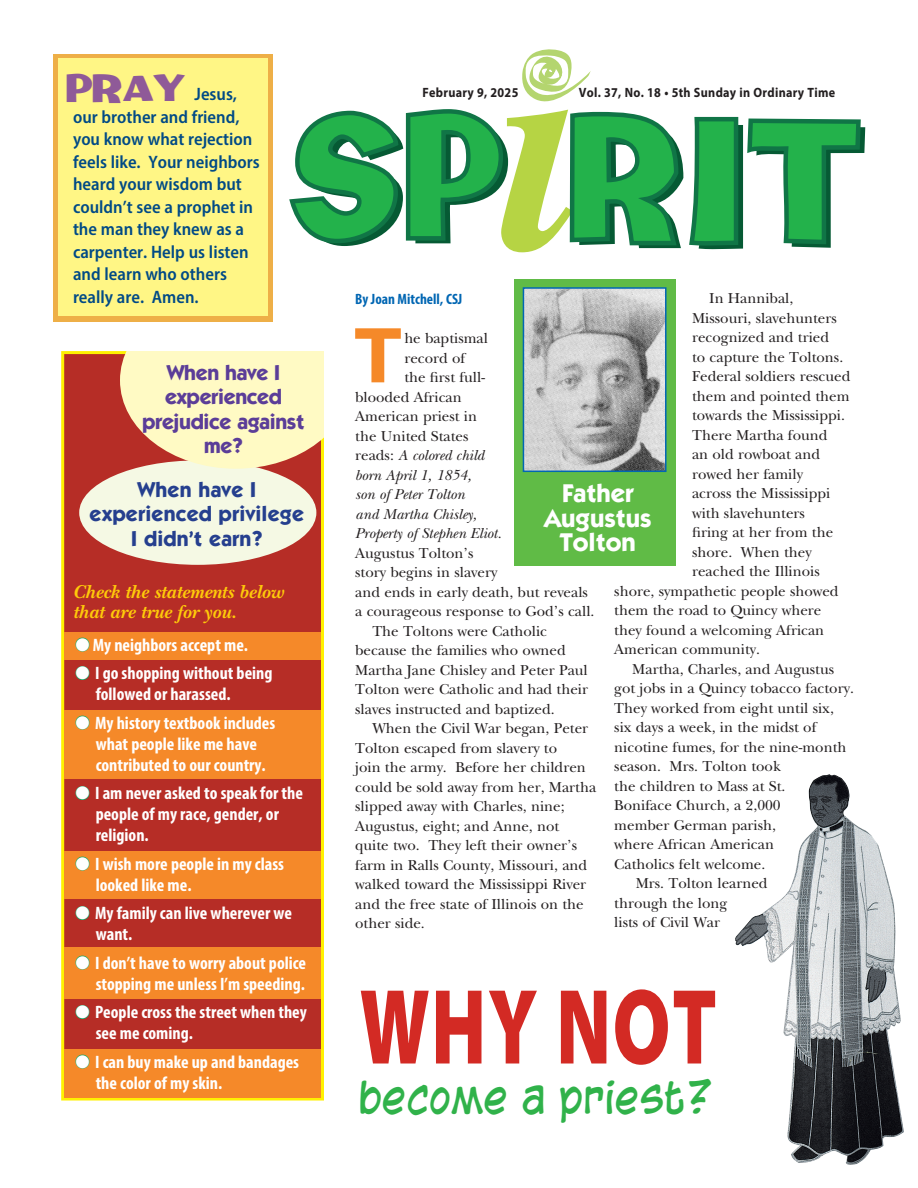
<style>
.page{position:relative;width:918px;height:1188px;background:#fff}
.page>*{position:absolute;margin:0;border:0;box-sizing:border-box;transform-origin:0 0}
.SP_Copy_1{font:900 semi-expanded 108px "Myriad Pro";letter-spacing:.02em;color:#d32a24;scale:.67 1}
.SP_Copy_1-2{font:700 semi-expanded 80.1px "Myriad Pro";color:#f58929}
.SP_Copy_1-3{font:43.5px "Blambot Casual";color:#30b24a}
.Poems_Etc{font:33px "Phoenix Chunky";color:#8f5a98;scale:1.2 1}
.SP_Copy_1-4{font:700 25.8px "ITC Kabel Std";color:#fff}
.t1{font:700 21.45px/24.3px "ITC Kabel Std";letter-spacing:.01em;color:#253f8e;text-align:center}
.t2{font:700 21.45px/24.3px "ITC Kabel Std";letter-spacing:-.015em;color:#5b3d98}
.Cutlines1{font:italic 700 19.5px/19.5px "New Baskerville Std";color:#feca0a}
.Cutlines1-2{font:700 condensed 18px/21px "Myriad Pro";color:#fff}
.t3{font:600 semi-condensed 18px/22.5px "Myriad Pro";color:#014a85}
.SP_Copy_1-5{font:15px/19.5px "New Baskerville Std";color:#231f20}
.SP_Copy_1-6{font:italic 15px "New Baskerville Std";color:#231f20}
.Cutlines1-3{font:700 condensed 15px "Myriad Pro";color:#0166b3}
.Date{font:700 13.5px "Myriad Pro";letter-spacing:.025em;color:#231f20;scale:.9 1}
.s1{font-style:normal}
.s2{color:#00ab66}
</style>
<div class="page">
<div style="left:61px;top:351px;width:263px;height:750px;background:#b62d26;border:3px solid #fff101"></div>
<div style="left:79px;top:460px;width:237px;height:105px;background:#f5f9e4;border-radius:50%"></div>
<div style="left:120px;top:292px;width:232px;height:177px;background:#fffac4;border-radius:50%"></div>
<div style="left:324px;top:302px;width:37px;height:235px;background:#fff"></div>
<div style="left:106px;top:291px;width:230px;height:60px;background:#fff"></div>
<div style="left:64px;top:632px;width:257px;height:28px;background:#f58929"></div>
<div style="left:64px;top:852px;width:257px;height:47px;background:#f58929"></div>
<div style="left:64px;top:1050px;width:257px;height:48px;background:#f58929"></div>
<div style="left:64px;top:948px;width:257px;height:51px;background:#f58929"></div>
<div style="left:64px;top:710px;width:257px;height:69px;background:#f58929"></div>
<div style="left:53px;top:54px;width:219px;height:268px;background:#eeaf47"></div>
<div style="left:59px;top:58px;width:209px;height:258px;background:#fff685"></div>
<div style="left:514px;top:279px;width:162px;height:287px;background:#60bb46"></div>
<img style="left:526px;top:290px;width:138px;height:179px">
<div style="left:523px;top:287px;width:144px;height:185px;border:2px solid #0166b3"></div>
<img style="left:735px;top:775px;width:169px;height:390px">
<svg style="left:289px;top:49px;width:576px;height:203px"></svg>
<p class="Poems_Etc" style="left:65px;top:68px;width:103px">PRAY</p>
<p class="t3" style="left:73px;top:83px;width:188px;text-indent:122px">Jesus, our brother and friend, you know what rejection feels like. Your neighbors heard your wisdom but couldn’t see a prophet in the man they knew as a carpenter. Help us listen and learn who others really are. Amen.</p>
<p class="Date" style="left:422px;top:83px;width:108px">February 9, 2025</p>
<p class="Date" style="left:579px;top:83px;width:286px">Vol. 37, No. 18 • 5th Sunday in Ordinary Time</p>
<p class="SP_Copy_1-5" style="left:709px;top:289px;width:86px">In Hannibal,</p>
<p class="SP_Copy_1-5" style="left:692px;top:308px;width:146px">Missouri, slavehunters</p>
<p class="SP_Copy_1-5" style="left:692px;top:328px;width:138px">recognized and tried</p>
<p class="SP_Copy_1-5" style="left:692px;top:347px;width:153px">to capture the Toltons.</p>
<p class="SP_Copy_1-5" style="left:692px;top:367px;width:160px">Federal soldiers rescued</p>
<p class="SP_Copy_1-5" style="left:692px;top:386px;width:159px">them and pointed them</p>
<p class="SP_Copy_1-5" style="left:692px;top:406px;width:154px">towards the Mississippi.</p>
<p class="SP_Copy_1-5" style="left:692px;top:425px;width:137px">There Martha found</p>
<p class="SP_Copy_1-5" style="left:692px;top:445px;width:130px">an old rowboat and</p>
<p class="SP_Copy_1-5" style="left:692px;top:464px;width:112px">rowed her family</p>
<p class="SP_Copy_1-5" style="left:692px;top:484px;width:140px">across the Mississippi</p>
<p class="SP_Copy_1-5" style="left:692px;top:503px;width:114px">with slavehunters</p>
<p class="SP_Copy_1-5" style="left:692px;top:523px;width:143px">firing at her from the</p>
<p class="SP_Copy_1-5" style="left:692px;top:542px;width:121px">shore. When they</p>
<p class="SP_Copy_1-5" style="left:692px;top:562px;width:129px">reached the Illinois</p>
<p class="SP_Copy_1-5" style="left:614px;top:581px;width:226px">shore, sympathetic people showed</p>
<p class="SP_Copy_1-5" style="left:614px;top:601px;width:209px">them the road to Quincy where</p>
<p class="SP_Copy_1-5" style="left:614px;top:620px;width:212px">they found a welcoming African</p>
<p class="SP_Copy_1-5" style="left:614px;top:640px;width:147px">American community.</p>
<p class="SP_Copy_1-5" style="left:614px;top:659px;width:241px;text-indent:18px">Martha, Charles, and Augustus got jobs in a Quincy tobacco factory.<br>They worked from eight until six, six days a week, in the midst of nicotine fumes, for the nine-month season. Mrs. Tolton took<br>the children to Mass at St.<br>Boniface Church, a 2,000<br>member German parish,<br>where African American<br>Catholics felt welcome.</p>
<p class="SP_Copy_1-5" style="left:614px;top:874px;width:155px;text-indent:21px">Mrs. Tolton learned through the long<br>lists of Civil War</p>
<p class="Cutlines1-3" style="left:355px;top:290px;width:109px">By Joan Mitchell, CSJ</p>
<p class="SP_Copy_1-2" style="left:354px;top:302px;width:50px">T</p>
<p class="SP_Copy_1-5" style="left:404px;top:329px;width:85px">he baptismal</p>
<p class="SP_Copy_1-5" style="left:404px;top:348px;width:62px">record of</p>
<p class="SP_Copy_1-5" style="left:404px;top:368px;width:82px">the first full-</p>
<p class="SP_Copy_1-5" style="left:355px;top:387px;width:108px">blooded African</p>
<p class="SP_Copy_1-5" style="left:355px;top:407px;width:123px">American priest in</p>
<p class="SP_Copy_1-5" style="left:355px;top:426px;width:115px">the United States</p>
<p class="SP_Copy_1-6" style="left:355px;top:447px;width:131px"><span class="s1">reads:</span> A colored child</p>
<p class="SP_Copy_1-6" style="left:355px;top:466px;width:118px">born April 1, 1854,</p>
<p class="SP_Copy_1-6" style="left:355px;top:486px;width:111px">son of Peter Tolton</p>
<p class="SP_Copy_1-6" style="left:355px;top:505px;width:123px">and Martha Chisley,</p>
<p class="SP_Copy_1-6" style="left:355px;top:525px;width:148px">Property of Stephen Eliot.</p>
<p class="SP_Copy_1-5" style="left:355px;top:543px;width:120px">Augustus Tolton’s</p>
<p class="SP_Copy_1-5" style="left:355px;top:563px;width:144px">story begins in slavery</p>
<p class="SP_Copy_1-5" style="left:355px;top:582px;width:234px">and ends in early death, but reveals</p>
<p class="SP_Copy_1-5" style="left:355px;top:602px;width:241px">a courageous response to God’s call.</p>
<p class="SP_Copy_1-5" style="left:355px;top:621px;width:234px;text-indent:17px">The Toltons were Catholic because the families who owned<br>Martha Jane Chisley and Peter Paul<br>Tolton were Catholic and had their slaves instructed and baptized.</p>
<p class="SP_Copy_1-5" style="left:355px;top:719px;width:243px;text-indent:17px">When the Civil War began, Peter<br>Tolton escaped from slavery to<br>join the army. Before her children could be sold away from her, Martha slipped away with Charles, nine;<br>Augustus, eight; and Anne, not quite two. They left their owner’s farm in Ralls County, Missouri, and walked toward the Mississippi River and the free state of Illinois on the other side.</p>
<p class="t2" style="left:165px;top:360px;width:118px">When have I experienced</p>
<p class="t2" style="left:142px;top:409px;width:164px;text-align:center">prejudice against me?</p>
<p class="t1" style="left:90px;top:477px;width:216px">When have I experienced privilege</p>
<p class="t1" style="left:131px;top:526px;width:133px">I didn’t earn?</p>
<p class="Cutlines1" style="left:73px;top:582px;width:212px">Check the statements below that are true for you.</p>
<p class="Cutlines1-2" style="left:75px;top:634px;width:174px"><span class="s2">●</span> My neighbors accept me.</p>
<p class="Cutlines1-2" style="left:96px;top:662px;width:178px;text-indent:-20px"><span class="s2">●</span> I go shopping without being followed or harassed.</p>
<p class="Cutlines1-2" style="left:96px;top:712px;width:181px;text-indent:-20px"><span class="s2">●</span> My history textbook includes what people like me have contributed to our country.</p>
<p class="Cutlines1-2" style="left:96px;top:782px;width:209px;text-indent:-20px"><span class="s2">●</span> I am never asked to speak for the people of my race, gender, or religion.</p>
<p class="Cutlines1-2" style="left:96px;top:853px;width:190px;text-indent:-20px"><span class="s2">●</span> I wish more people in my class looked like me.</p>
<p class="Cutlines1-2" style="left:96px;top:902px;width:198px;text-indent:-20px"><span class="s2">●</span> My family can live wherever we want.</p>
<p class="Cutlines1-2" style="left:75px;top:952px;width:232px;text-align:right"><span class="s2">●</span> I don’t have to worry about police stopping me unless I’m speeding.</p>
<p class="Cutlines1-2" style="left:96px;top:1001px;width:213px;text-indent:-20px"><span class="s2">●</span> People cross the street when they see me coming.</p>
<p class="Cutlines1-2" style="left:96px;top:1051px;width:205px;text-indent:-20px"><span class="s2">●</span> I can buy make up and bandages the color of my skin.</p>
<p class="SP_Copy_1-4" style="left:562px;top:478px;width:73px">Father</p>
<p class="SP_Copy_1-4" style="left:544px;top:502px;width:109px">Augustus</p>
<p class="SP_Copy_1-4" style="left:560px;top:527px;width:77px">Tolton</p>
<p class="SP_Copy_1" style="left:360px;top:954px;width:535px">WHY NOT</p>
<p class="SP_Copy_1-3" style="left:359px;top:1071px;width:354px">become a priest?</p>
</div>
